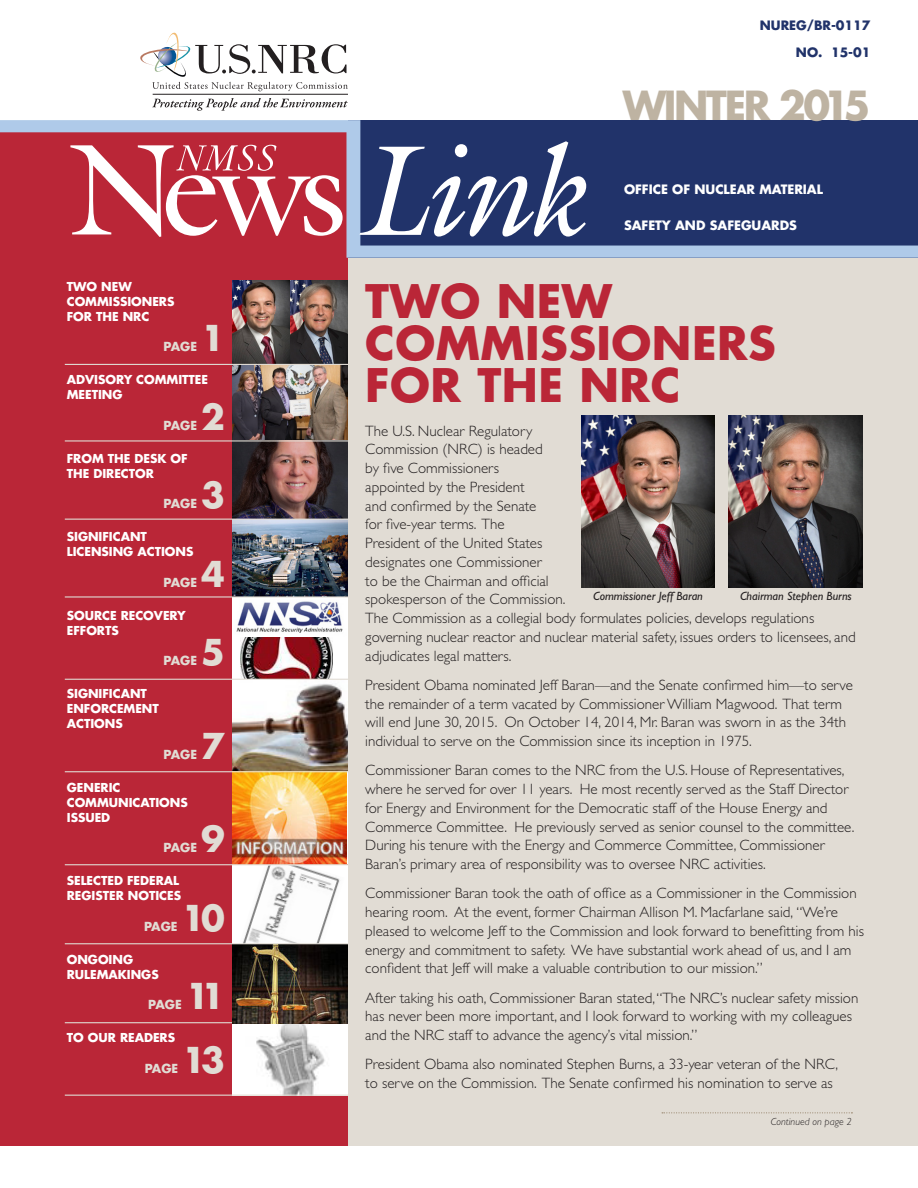
<style>
.page{position:relative;width:918px;height:1188px;background:#fff}
.page>*{position:absolute;margin:0;border:0;box-sizing:border-box;transform-origin:0 0}
.Front_page_head{font:700 45px/42px "Futura Std";letter-spacing:.01em;color:#ba2637}
.MEDIUM_SUBHEAD{font:700 39px "Futura Std";letter-spacing:-.06em;color:#beb3a2}
.MEDIUM_SUBHEAD-2{font:700 34.65px "Futura Std";color:#e1dcd4}
.BODY_TEXT_1{font:300 15px/18.8px "Gill Sans Std";color:#231f20}
.MEDIUM_SUBHEAD-3{font:700 12.6px "Futura Std";letter-spacing:-.005em;color:#fff}
.MEDIUM_SUBHEAD-4{font:700 12.6px "Futura Std";letter-spacing:-.005em;color:#21336a}
.MEDIUM_SUBHEAD-5{font:700 12.15px "Futura Std";letter-spacing:-.005em;color:#e1dcd4}
.MEDIUM_SUBHEAD-6{font:700 12px/15px "Futura Std";letter-spacing:-.005em;color:#fff}
.PHOTO_CAPTION{font:italic 12px "Gill Sans Std";letter-spacing:-.005em;color:#231f20}
.Continued{font:italic 300 10.35px "Gill Sans Std";color:#231f20}
</style>
<div class="page">
<div style="left:346px;top:255px;width:572px;height:891px;background:#e1dcd4"></div>
<div style="left:0;top:130px;width:347px;height:1016px;background:#ba2637"></div>
<hr style="left:153px;top:94px;width:195px;height:1px;background:#231f20">
<svg style="left:140px;top:33px;width:208px;height:58px"></svg>
<svg style="left:152px;top:98px;width:196px;height:13px"></svg>
<img style="left:232px;top:1023px;width:116px;height:72px">
<svg style="left:0;top:120px;width:918px;height:138px;fill:#21336a"></svg>
<hr style="left:65px;top:1095px;width:283px;height:1px;background:#e1dcd4">
<hr style="left:65px;top:1022px;width:283px;height:1px;background:#e1dcd4">
<svg style="left:662px;top:1112px;width:190px;height:1px"></svg>
<img style="left:232px;top:281px;width:59px;height:83px">
<img style="left:581px;top:415px;width:134px;height:173px">
<img style="left:728px;top:415px;width:134px;height:173px">
<img style="left:291px;top:281px;width:56px;height:83px">
<img style="left:232px;top:365px;width:115px;height:154px">
<img style="left:232px;top:520px;width:115px;height:76px">
<svg style="left:232px;top:598px;width:115px;height:40px;background:#c4c5d2"></svg>
<div style="left:232px;top:638px;width:115px;height:42px;background:#fff"></div>
<img style="left:241px;top:638px;width:92px;height:41px">
<img style="left:232px;top:680px;width:115px;height:91px">
<img style="left:232px;top:772px;width:115px;height:92px">
<div style="left:232px;top:865px;width:115px;height:79px;background:#fff"></div>
<img style="left:239px;top:865px;width:105px;height:78px">
<img style="left:232px;top:944px;width:116px;height:79px">
<svg style="left:360px;top:141px;width:226px;height:96px"></svg>
<hr style="left:65px;top:364px;width:283px;height:1px;background:#e1dcd4">
<hr style="left:65px;top:440px;width:283px;height:2px;background:#e1dcd4">
<hr style="left:65px;top:679px;width:283px;height:1px;background:#e1dcd4">
<hr style="left:65px;top:771px;width:283px;height:1px;background:#e1dcd4">
<hr style="left:65px;top:864px;width:283px;height:1px;background:#e1dcd4">
<hr style="left:65px;top:943px;width:283px;height:1px;background:#e1dcd4">
<hr style="left:65px;top:519px;width:283px;height:1px;background:#e1dcd4">
<hr style="left:65px;top:596px;width:283px;height:2px;background:#e1dcd4">
<svg style="left:70px;top:145px;width:273px;height:92px"></svg>
<p class="MEDIUM_SUBHEAD-6" style="left:67px;top:279px;width:109px">TWO NEW<br>COMMISSIONERS<br>FOR THE NRC</p>
<p class="MEDIUM_SUBHEAD-5" style="left:164px;top:338px;width:35px">PAGE</p>
<p class="MEDIUM_SUBHEAD-2" style="left:201px;top:315px;width:25px">1</p>
<p class="MEDIUM_SUBHEAD-6" style="left:67px;top:372px;width:143px">ADVISORY COMMITTEE<br>MEETING</p>
<p class="MEDIUM_SUBHEAD-5" style="left:164px;top:417px;width:35px">PAGE</p>
<p class="MEDIUM_SUBHEAD-2" style="left:201px;top:393px;width:25px">2</p>
<p class="MEDIUM_SUBHEAD-6" style="left:67px;top:451px;width:122px">FROM THE DESK OF<br>THE DIRECTOR</p>
<p class="MEDIUM_SUBHEAD-5" style="left:164px;top:495px;width:35px">PAGE</p>
<p class="MEDIUM_SUBHEAD-2" style="left:201px;top:472px;width:25px">3</p>
<p class="MEDIUM_SUBHEAD-6" style="left:67px;top:529px;width:128px">SIGNIFICANT<br>LICENSING ACTIONS</p>
<p class="MEDIUM_SUBHEAD-5" style="left:164px;top:574px;width:35px">PAGE</p>
<p class="MEDIUM_SUBHEAD-2" style="left:201px;top:550px;width:25px">4</p>
<p class="MEDIUM_SUBHEAD-6" style="left:67px;top:608px;width:120px">SOURCE RECOVERY<br>EFFORTS</p>
<p class="MEDIUM_SUBHEAD-5" style="left:164px;top:652px;width:35px">PAGE</p>
<p class="MEDIUM_SUBHEAD-2" style="left:201px;top:629px;width:25px">5</p>
<p class="MEDIUM_SUBHEAD-6" style="left:67px;top:686px;width:94px">SIGNIFICANT<br>ENFORCEMENT<br>ACTIONS</p>
<p class="MEDIUM_SUBHEAD-2" style="left:201px;top:723px;width:25px">7</p>
<p class="MEDIUM_SUBHEAD-5" style="left:164px;top:746px;width:35px">PAGE</p>
<p class="MEDIUM_SUBHEAD-6" style="left:67px;top:780px;width:122px">GENERIC<br>COMMUNICATIONS<br>ISSUED</p>
<p class="MEDIUM_SUBHEAD-5" style="left:164px;top:839px;width:35px">PAGE</p>
<p class="MEDIUM_SUBHEAD-2" style="left:201px;top:816px;width:25px">9</p>
<p class="MEDIUM_SUBHEAD-6" style="left:67px;top:873px;width:116px">SELECTED FEDERAL<br>REGISTER NOTICES</p>
<p class="MEDIUM_SUBHEAD-5" style="left:144px;top:918px;width:35px">PAGE</p>
<p class="MEDIUM_SUBHEAD-2" style="left:182px;top:895px;width:45px">10</p>
<p class="MEDIUM_SUBHEAD-6" style="left:67px;top:952px;width:93px">ONGOING<br>RULEMAKINGS</p>
<p class="MEDIUM_SUBHEAD-5" style="left:148px;top:996px;width:35px">PAGE</p>
<p class="MEDIUM_SUBHEAD-2" style="left:186px;top:973px;width:41px">11</p>
<p class="MEDIUM_SUBHEAD-6" style="left:67px;top:1030px;width:110px">TO OUR READERS</p>
<p class="MEDIUM_SUBHEAD-5" style="left:145px;top:1060px;width:35px">PAGE</p>
<p class="MEDIUM_SUBHEAD-2" style="left:182px;top:1037px;width:44px">13</p>
<p class="MEDIUM_SUBHEAD-4" style="left:760px;top:17px;width:112px">NUREG/BR-0117</p>
<p class="MEDIUM_SUBHEAD-4" style="left:796px;top:44px;width:76px">NO. 15-01</p>
<p class="MEDIUM_SUBHEAD" style="left:623px;top:80px;width:249px">WINTER 2015</p>
<p class="MEDIUM_SUBHEAD-3" style="left:624px;top:181px;width:201px">OFFICE OF NUCLEAR MATERIAL</p>
<p class="MEDIUM_SUBHEAD-3" style="left:624px;top:217px;width:174px">SAFETY AND SAFEGUARDS</p>
<p class="Front_page_head" style="left:365px;top:279px;width:412px">TWO NEW<br>COMMISSIONERS<br>FOR THE NRC</p>
<p class="BODY_TEXT_1" style="left:365px;top:421px;width:492px">The U.S. Nuclear Regulatory<br>Commission (NRC) is headed<br>by five Commissioners<br>appointed by the President<br>and confirmed by the Senate<br>for five-year terms. The<br>President of the United States<br>designates one Commissioner<br>to be the Chairman and official<br>spokesperson of the Commission.<br>The Commission as a collegial body formulates policies, develops regulations governing nuclear reactor and nuclear material safety, issues orders to licensees, and adjudicates legal matters.</p>
<p class="BODY_TEXT_1" style="left:365px;top:676px;width:489px">President Obama nominated Jeff Baran—and the Senate confirmed him—to serve the remainder of a term vacated by Commissioner William Magwood. That term will end June 30, 2015. On October 14, 2014, Mr. Baran was sworn in as the 34th individual to serve on the Commission since its inception in 1975.</p>
<p class="BODY_TEXT_1" style="left:365px;top:761px;width:491px">Commissioner Baran comes to the NRC from the U.S. House of Representatives, where he served for over 11 years. He most recently served as the Staff Director for Energy and Environment for the Democratic staff of the House Energy and Commerce Committee. He previously served as senior counsel to the committee.<br>During his tenure with the Energy and Commerce Committee, Commissioner Baran’s primary area of responsibility was to oversee NRC activities.</p>
<p class="BODY_TEXT_1" style="left:365px;top:884px;width:500px">Commissioner Baran took the oath of office as a Commissioner in the Commission hearing room. At the event, former Chairman Allison M. Macfarlane said, “We’re pleased to welcome Jeff to the Commission and look forward to benefitting from his energy and commitment to safety. We have substantial work ahead of us, and I am confident that Jeff will make a valuable contribution to our mission.”</p>
<p class="BODY_TEXT_1" style="left:365px;top:988px;width:495px">After taking his oath, Commissioner Baran stated, “The NRC’s nuclear safety mission has never been more important, and I look forward to working with my colleagues and the NRC staff to advance the agency’s vital mission.”</p>
<p class="BODY_TEXT_1" style="left:365px;top:1055px;width:474px">President Obama also nominated Stephen Burns, a 33-year veteran of the NRC, to serve on the Commission. The Senate confirmed his nomination to serve as</p>
<p class="PHOTO_CAPTION" style="left:593px;top:590px;width:111px">Commissioner Jeff Baran</p>
<p class="PHOTO_CAPTION" style="left:740px;top:590px;width:113px">Chairman Stephen Burns</p>
<p class="Continued" style="left:771px;top:1116px;width:83px">Continued on page 2</p>
</div>
